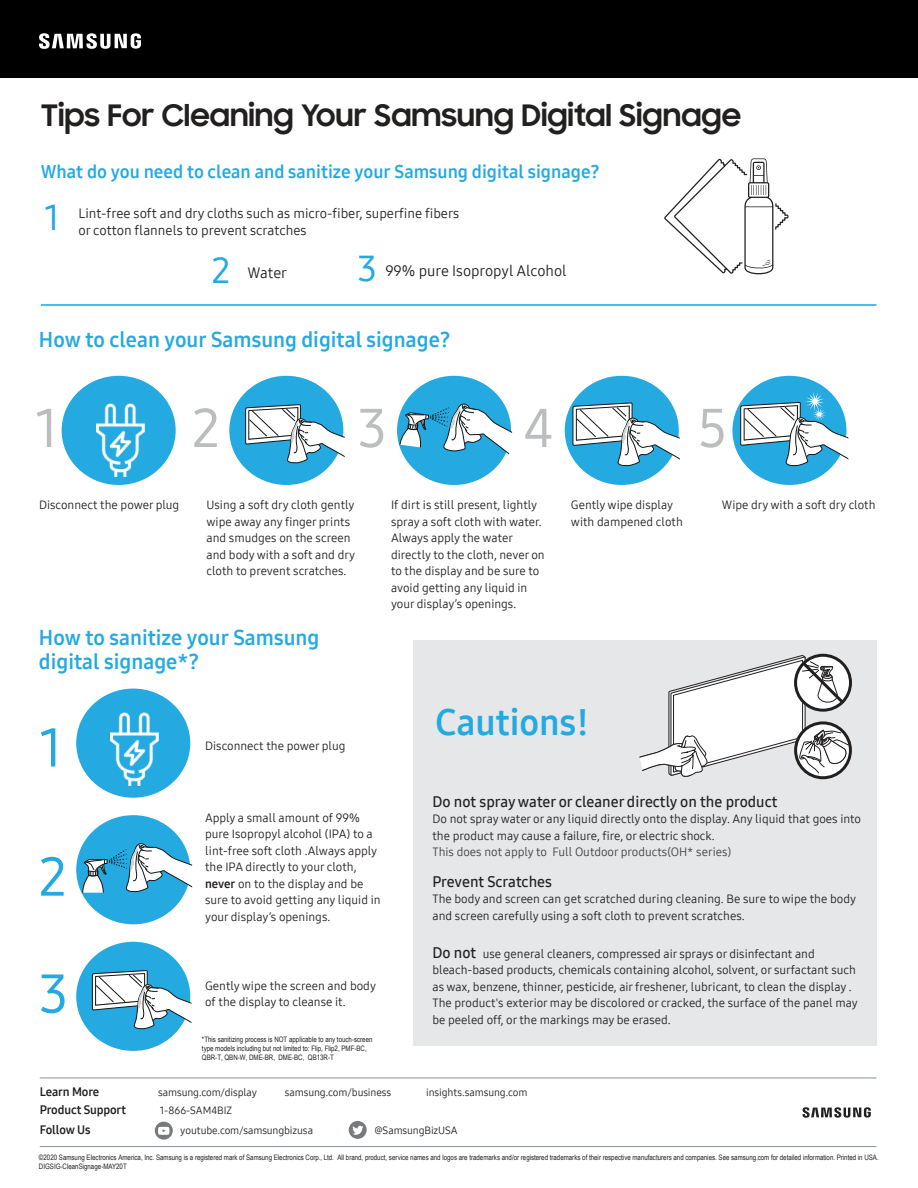
<style>
.page{position:relative;width:918px;height:1188px;background:#fff}
.page>*{position:absolute;margin:0;border:0;box-sizing:border-box;transform-origin:0 0}
.t1{font:54px "Samsung One 500";color:#bbbdbf}
.t2{font:54px/117px "Samsung One 500";color:#24a9e1}
.t3{font:36px "Samsung One 700";color:#24a9e1}
.t4{font:36px "Samsung One 500";color:#24a9e1}
.t5{font:700 30px "Samsung Sharp Sans";color:#221f1f}
.t6{font:21px/24px "Samsung One 700";color:#24a9e1}
.t7{font:18px "Samsung One 700";color:#24a9e1}
.t8{font:15px "Samsung One 600";color:#221f1f}
.t9{font:15px "Samsung One 400";color:#221f1f}
.t10{font:13.5px/16.5px "Samsung One 400";color:#221f1f}
.t11{font:12px/16.5px "Samsung One 400";color:#221f1f}
.t12{font:12px "Samsung One 400";color:#404041}
.t13{font:12px "Samsung One 700";letter-spacing:-.01em;color:#221f1f}
.t14{font:10.5px "Samsung One 400";letter-spacing:-.01em;color:#221f1f}
.t15{font:7.5px/9px "Arial Narrow";color:#221f1f}
.s1{font-family:"Samsung One 700"}
.s2{font-family:"Samsung One 600";font-size:15px}
</style>
<div class="page">
<div style="left:413px;top:641px;width:463px;height:405px;background:#e6e7e8"></div>
<div style="left:397px;top:376px;width:114px;height:109px;background:#24a9e1;border-radius:50%"></div>
<div style="left:229px;top:376px;width:114px;height:109px;background:#24a9e1;border-radius:50%"></div>
<div style="left:62px;top:376px;width:114px;height:109px;background:#24a9e1;border-radius:50%"></div>
<div style="left:0;top:0;width:918px;height:78px;background:#000"></div>
<svg style="left:39px;top:33px;width:102px;height:16px"></svg>
<div style="left:76px;top:942px;width:114px;height:109px;background:#24a9e1;border-radius:50%"></div>
<div style="left:76px;top:815px;width:114px;height:109px;background:#24a9e1;border-radius:50%"></div>
<div style="left:76px;top:689px;width:114px;height:109px;background:#24a9e1;border-radius:50%"></div>
<svg style="left:802px;top:1107px;width:69px;height:11px"></svg>
<svg style="left:155px;top:1122px;width:18px;height:18px"></svg>
<svg style="left:158px;top:1127px;width:11px;height:8px"></svg>
<div style="left:349px;top:1121px;width:18px;height:18px;background:#767a7b;border-radius:50%"></div>
<svg style="left:352px;top:1126px;width:11px;height:9px"></svg>
<svg style="left:664px;top:158px;width:125px;height:116px"></svg>
<svg style="left:398px;top:403px;width:115px;height:57px"></svg>
<svg style="left:82px;top:843px;width:110px;height:50px"></svg>
<svg style="left:245px;top:405px;width:100px;height:59px"></svg>
<svg style="left:92px;top:971px;width:100px;height:59px"></svg>
<div style="left:565px;top:376px;width:114px;height:109px;background:#24a9e1;border-radius:50%"></div>
<div style="left:732px;top:376px;width:114px;height:109px;background:#24a9e1;border-radius:50%"></div>
<svg style="left:572px;top:403px;width:108px;height:63px"></svg>
<svg style="left:740px;top:392px;width:108px;height:74px"></svg>
<svg style="left:639px;top:655px;width:210px;height:125px"></svg>
<img style="left:96px;top:404px;width:48px;height:72px">
<img style="left:110px;top:713px;width:48px;height:72px">
<hr style="left:40px;top:1078px;width:836px;height:1px;background:#899197">
<hr style="left:40px;top:1146px;width:836px;height:1px;background:#899197">
<hr style="left:41px;top:304px;width:835px;height:2px;background:#00adef">
<h3 class="t5" style="left:41px;top:102px;width:702px">Tips For Cleaning Your Samsung Digital Signage</h3>
<h3 class="t7" style="left:41px;top:164px;width:560px">What do you need to clean and sanitize your Samsung digital signage?</h3>
<h2 class="t4" style="left:44px;top:197px;width:17px">1</h2>
<p class="t10" style="left:78px;top:205px;width:382px">Lint-free soft and dry cloths such as micro-fiber, superfine fibers or cotton flannels to prevent scratches</p>
<p class="t9" style="left:248px;top:267px;width:41px">Water</p>
<p class="t9" style="left:385px;top:264px;width:183px">99% pure Isopropyl Alcohol</p>
<h2 class="t4" style="left:212px;top:249px;width:20px">2</h2>
<h2 class="t4" style="left:358px;top:247px;width:21px">3</h2>
<h3 class="t6" style="left:39px;top:329px;width:413px">How to clean your Samsung digital signage?</h3>
<h1 class="t1" style="left:35px;top:397px;width:25px">1</h1>
<h1 class="t1" style="left:192px;top:397px;width:29px">2</h1>
<h1 class="t1" style="left:358px;top:397px;width:31px">3</h1>
<h1 class="t1" style="left:524px;top:397px;width:32px">4</h1>
<h1 class="t1" style="left:698px;top:397px;width:31px">5</h1>
<p class="t11" style="left:207px;top:497px;width:150px">Using a soft dry cloth gently</p>
<p class="t11" style="left:722px;top:497px;width:155px">Wipe dry with a soft dry cloth</p>
<p class="t11" style="left:207px;top:513px;width:150px">wipe away any finger prints and smudges on the screen and body with a soft and dry cloth to prevent scratches.</p>
<p class="t11" style="left:391px;top:497px;width:155px">If dirt is still present, lightly spray a soft cloth with water.<br>Always apply the water directly to the cloth, never on to the display and be sure to avoid getting any liquid in your display’s openings.</p>
<p class="t11" style="left:39px;top:497px;width:142px">Disconnect the power plug</p>
<p class="t11" style="left:571px;top:497px;width:113px">Gently wipe display with dampened cloth</p>
<h3 class="t6" style="left:39px;top:628px;width:282px">How to sanitize your Samsung digital signage*?</h3>
<h1 class="t2" style="left:39px;top:689px;width:25px">1</h1>
<h1 class="t2" style="left:39px;top:819px;width:31px">2<br>3</h1>
<p class="t11" style="left:205px;top:738px;width:142px">Disconnect the power plug</p>
<p class="t11" style="left:205px;top:810px;width:177px">Apply a small amount of 99% pure Isopropyl alcohol (IPA) to a lint-free soft cloth .Always apply the IPA directly to your cloth, <span class="s1">never</span> on to the display and be sure to avoid getting any liquid in your display’s openings.</p>
<p class="t11" style="left:205px;top:978px;width:172px">Gently wipe the screen and body of the display to cleanse it.</p>
<p class="t15" style="left:202px;top:1036px;width:172px">*This sanitizing process is NOT applicable to any touch-screen type models including but not limited to: Flip, Flip2, PMF-BC,<br>QBR-T, QBN-W, DME-BR, DME-BC, QB13R-T</p>
<h2 class="t3" style="left:436px;top:708px;width:155px">Cautions!</h2>
<p class="t8" style="left:433px;top:796px;width:347px">Do not spray water or cleaner directly on the product</p>
<p class="t11" style="left:433px;top:812px;width:430px">Do not spray water or any liquid directly onto the display. Any liquid that goes into the product may cause a failure, fire, or electric shock.</p>
<p class="t12" style="left:433px;top:847px;width:300px">This does not apply to Full Outdoor products(OH* series)</p>
<p class="t8" style="left:433px;top:876px;width:121px">Prevent Scratches</p>
<p class="t11" style="left:433px;top:892px;width:425px">The body and screen can get scratched during cleaning. Be sure to wipe the body and screen carefully using a soft cloth to prevent scratches.</p>
<p class="t11" style="left:433px;top:946px;width:427px"><span class="s2">Do not</span> use general cleaners, compressed air sprays or disinfectant and bleach-based products, chemicals containing alcohol, solvent, or surfactant such as wax, benzene, thinner, pesticide, air freshener, lubricant, to clean the display .<br>The product's exterior may be discolored or cracked, the surface of the panel may be peeled off, or the markings may be erased.</p>
<p class="t13" style="left:40px;top:1087px;width:61px">Learn More</p>
<p class="t14" style="left:285px;top:1088px;width:108px">samsung.com/business</p>
<p class="t14" style="left:426px;top:1088px;width:103px">insights.samsung.com</p>
<p class="t13" style="left:40px;top:1105px;width:88px">Product Support</p>
<p class="t14" style="left:160px;top:1106px;width:74px">1-866-SAM4BIZ</p>
<p class="t13" style="left:40px;top:1125px;width:52px">Follow Us</p>
<p class="t14" style="left:180px;top:1126px;width:134px">youtube.com/samsungbizusa</p>
<p class="t14" style="left:374px;top:1126px;width:85px">@SamsungBizUSA</p>
<p class="t14" style="left:158px;top:1088px;width:101px">samsung.com/display</p>
<p class="t15" style="left:39px;top:1154px;width:841px">©2020 Samsung Electronics America, Inc. Samsung is a registered mark of Samsung Electronics Corp., Ltd. All brand, product, service names and logos are trademarks and/or registered trademarks of their respective manufacturers and companies. See samsung.com for detailed information. Printed in USA.<br>DIGSIG-CleanSignage-MAY20T</p>
</div>
